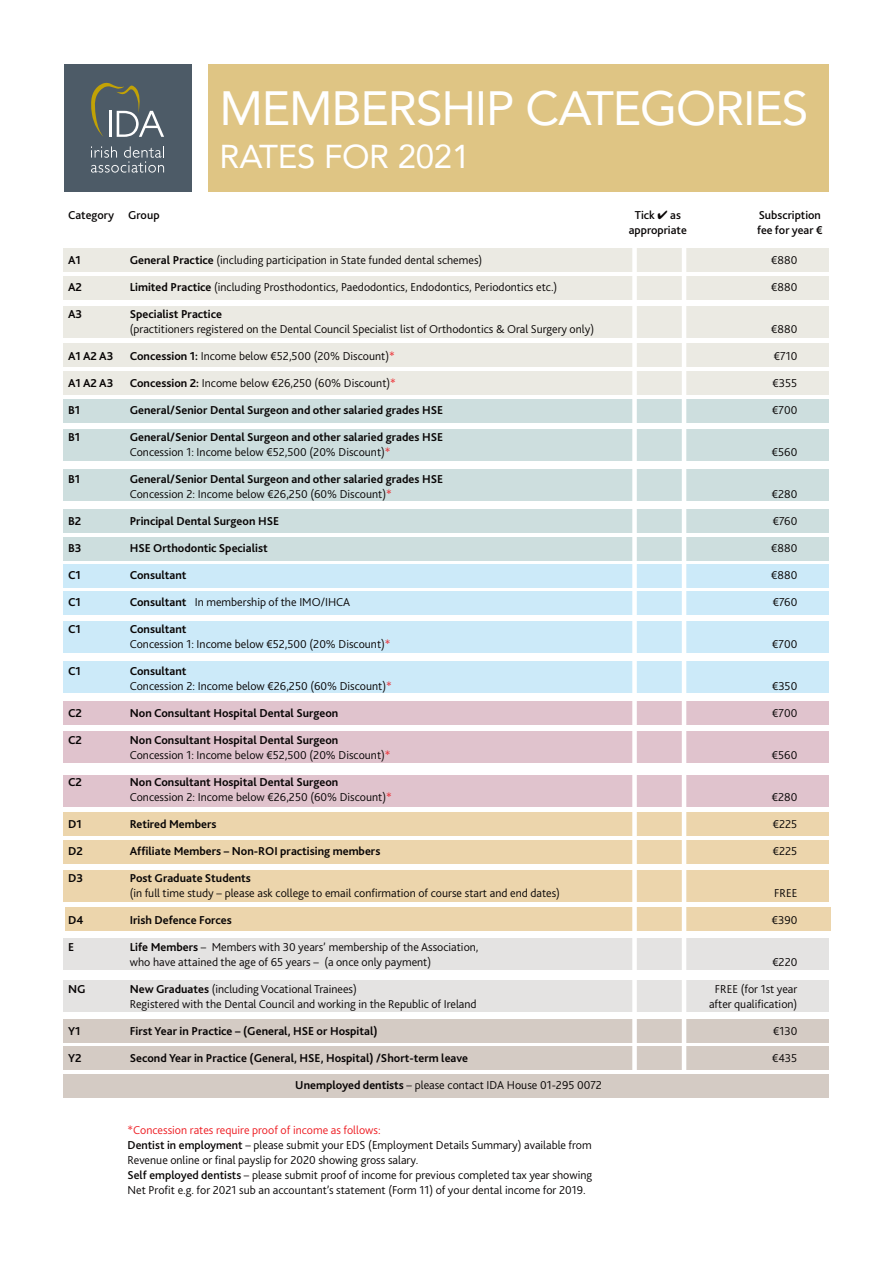
<style>
.page{position:relative;width:893px;height:1263px;background:#fff}
.page>*{position:absolute;margin:0;border:0;box-sizing:border-box;transform-origin:0 0}
.t1{font:48px "Avenir";letter-spacing:-.025em;color:#fff}
.t2{font:33px "Avenir";letter-spacing:-.01em;color:#fff}
.t3{font:300 12px/15px "Bliss 2";color:#080505}
.t4{font:700 12px "Bliss 2";color:#080505}
.t5{font:500 12px "Bliss 2";color:#080505}
.t6{font:300 12px "Bliss 2";color:#ee1d23}
.s1{font-weight:700}
.s2{color:#ee1d23}
.s3{font-weight:500}
</style>
<div class="page">
<div style="left:64px;top:248px;width:765px;height:23px;background:#ebeae3"></div>
<div style="left:64px;top:277px;width:765px;height:23px;background:#ebeae3"></div>
<div style="left:64px;top:306px;width:765px;height:32px;background:#ebeae3"></div>
<div style="left:64px;top:343px;width:765px;height:24px;background:#ebeae3"></div>
<div style="left:64px;top:371px;width:765px;height:24px;background:#ebeae3"></div>
<div style="left:64px;top:399px;width:765px;height:24px;background:#cddede"></div>
<div style="left:64px;top:429px;width:765px;height:32px;background:#cddede"></div>
<div style="left:64px;top:469px;width:765px;height:32px;background:#cddede"></div>
<div style="left:64px;top:509px;width:765px;height:24px;background:#cddede"></div>
<div style="left:64px;top:537px;width:765px;height:23px;background:#cddede"></div>
<div style="left:64px;top:565px;width:765px;height:23px;background:#cceaf9"></div>
<div style="left:64px;top:591px;width:765px;height:24px;background:#cceaf9"></div>
<div style="left:64px;top:621px;width:765px;height:32px;background:#cceaf9"></div>
<div style="left:64px;top:661px;width:765px;height:32px;background:#cceaf9"></div>
<div style="left:64px;top:702px;width:765px;height:23px;background:#e0c3cd"></div>
<div style="left:64px;top:731px;width:765px;height:32px;background:#e0c3cd"></div>
<div style="left:64px;top:775px;width:765px;height:31px;background:#e0c3cd"></div>
<div style="left:64px;top:812px;width:765px;height:23px;background:#ecd5ac"></div>
<div style="left:64px;top:840px;width:765px;height:23px;background:#ecd5ac"></div>
<div style="left:64px;top:870px;width:765px;height:32px;background:#ecd5ac"></div>
<div style="left:65px;top:907px;width:766px;height:23px;background:#ecd5ac"></div>
<div style="left:64px;top:938px;width:765px;height:32px;background:#e4e3e2"></div>
<div style="left:64px;top:980px;width:765px;height:32px;background:#e4e3e2"></div>
<div style="left:64px;top:1019px;width:765px;height:23px;background:#d4cbc4"></div>
<div style="left:64px;top:1046px;width:765px;height:24px;background:#d4cbc4"></div>
<div style="left:64px;top:1074px;width:765px;height:23px;background:#d4cbc4"></div>
<div style="left:209px;top:64px;width:620px;height:127px;background:#dfc584"></div>
<div style="left:64px;top:64px;width:127px;height:127px;background:#4d5b67"></div>
<svg style="left:91px;top:83px;width:73px;height:54px"></svg>
<svg style="left:91px;top:146px;width:73px;height:27px"></svg>
<div style="left:632px;top:238px;width:5px;height:834px;background:#fff"></div>
<hr style="left:682px;top:238px;width:4px;height:834px;background:#fff">
<p class="t1" style="left:220px;top:77px;width:590px">MEMBERSHIP CATEGORIES</p>
<p class="t2" style="left:220px;top:134px;width:252px">RATES FOR 2021</p>
<p class="t5" style="left:68px;top:210px;width:93px">Category Group</p>
<p class="t5" style="left:635px;top:210px;width:48px">Tick ✔ as</p>
<p class="t5" style="left:759px;top:210px;width:64px">Subscription</p>
<p class="t5" style="left:629px;top:225px;width:59px">appropriate</p>
<p class="t5" style="left:757px;top:225px;width:67px">fee for year €</p>
<p class="t4" style="left:68px;top:255px;width:14px">A1</p>
<p class="t3" style="left:130px;top:253px;width:354px"><span class="s1">General Practice</span> (including participation in State funded dental schemes)</p>
<p class="t3" style="left:771px;top:253px;width:28px">€880</p>
<p class="t4" style="left:68px;top:282px;width:15px">A2</p>
<p class="t3" style="left:130px;top:280px;width:429px"><span class="s1">Limited Practice</span> (including Prosthodontics, Paedodontics, Endodontics, Periodontics etc.)</p>
<p class="t3" style="left:771px;top:280px;width:28px">€880</p>
<p class="t4" style="left:68px;top:309px;width:16px">A3</p>
<p class="t4" style="left:130px;top:309px;width:94px">Specialist Practice</p>
<p class="t3" style="left:130px;top:322px;width:466px">(practitioners registered on the Dental Council Specialist list of Orthodontics &amp; Oral Surgery only)</p>
<p class="t3" style="left:771px;top:322px;width:28px">€880</p>
<p class="t4" style="left:68px;top:351px;width:47px">A1 A2 A3</p>
<p class="t3" style="left:130px;top:349px;width:266px"><span class="s1">Concession 1:</span> Income below €52,500 (20% Discount)<span class="s2">*</span></p>
<p class="t3" style="left:774px;top:349px;width:25px">€710</p>
<p class="t4" style="left:68px;top:378px;width:47px">A1 A2 A3</p>
<p class="t3" style="left:130px;top:376px;width:268px"><span class="s1">Concession 2:</span> Income below €26,250 (60% Discount)<span class="s2">*</span></p>
<p class="t3" style="left:773px;top:376px;width:26px">€355</p>
<p class="t4" style="left:68px;top:405px;width:14px">B1</p>
<p class="t4" style="left:130px;top:405px;width:315px">General/Senior Dental Surgeon and other salaried grades HSE</p>
<p class="t3" style="left:772px;top:403px;width:27px">€700</p>
<p class="t4" style="left:68px;top:432px;width:14px">B1</p>
<p class="t4" style="left:130px;top:432px;width:315px">General/Senior Dental Surgeon and other salaried grades HSE</p>
<p class="t3" style="left:130px;top:445px;width:262px">Concession 1: Income below €52,500 (20% Discount)<span class="s2">*</span></p>
<p class="t3" style="left:772px;top:445px;width:27px">€560</p>
<p class="t4" style="left:68px;top:474px;width:14px">B1</p>
<p class="t4" style="left:130px;top:474px;width:315px">General/Senior Dental Surgeon and other salaried grades HSE</p>
<p class="t3" style="left:130px;top:487px;width:264px">Concession 2: Income below €26,250 (60% Discount)<span class="s2">*</span></p>
<p class="t3" style="left:772px;top:487px;width:27px">€280</p>
<p class="t4" style="left:68px;top:516px;width:15px">B2</p>
<p class="t4" style="left:130px;top:516px;width:151px">Principal Dental Surgeon HSE</p>
<p class="t3" style="left:773px;top:514px;width:26px">€760</p>
<p class="t4" style="left:68px;top:543px;width:15px">B3</p>
<p class="t4" style="left:130px;top:543px;width:139px">HSE Orthodontic Specialist</p>
<p class="t3" style="left:771px;top:541px;width:28px">€880</p>
<p class="t4" style="left:68px;top:570px;width:14px">C1</p>
<p class="t4" style="left:130px;top:570px;width:58px">Consultant</p>
<p class="t3" style="left:771px;top:568px;width:28px">€880</p>
<p class="t4" style="left:68px;top:597px;width:14px">C1</p>
<p class="t3" style="left:130px;top:595px;width:222px"><span class="s1">Consultant</span> In membership of the IMO/IHCA</p>
<p class="t3" style="left:773px;top:595px;width:26px">€760</p>
<p class="t4" style="left:68px;top:624px;width:14px">C1</p>
<p class="t4" style="left:130px;top:624px;width:58px">Consultant</p>
<p class="t3" style="left:130px;top:637px;width:262px">Concession 1: Income below €52,500 (20% Discount)<span class="s2">*</span></p>
<p class="t3" style="left:772px;top:637px;width:27px">€700</p>
<p class="t4" style="left:68px;top:666px;width:14px">C1</p>
<p class="t4" style="left:130px;top:666px;width:58px">Consultant</p>
<p class="t3" style="left:130px;top:679px;width:264px">Concession 2: Income below €26,250 (60% Discount)<span class="s2">*</span></p>
<p class="t3" style="left:772px;top:679px;width:27px">€350</p>
<p class="t4" style="left:68px;top:708px;width:15px">C2</p>
<p class="t4" style="left:130px;top:708px;width:210px">Non Consultant Hospital Dental Surgeon</p>
<p class="t3" style="left:772px;top:706px;width:27px">€700</p>
<p class="t4" style="left:68px;top:735px;width:15px">C2</p>
<p class="t4" style="left:130px;top:735px;width:210px">Non Consultant Hospital Dental Surgeon</p>
<p class="t3" style="left:130px;top:748px;width:262px">Concession 1: Income below €52,500 (20% Discount)<span class="s2">*</span></p>
<p class="t3" style="left:772px;top:748px;width:27px">€560</p>
<p class="t4" style="left:68px;top:777px;width:15px">C2</p>
<p class="t4" style="left:130px;top:777px;width:210px">Non Consultant Hospital Dental Surgeon</p>
<p class="t3" style="left:130px;top:790px;width:264px">Concession 2: Income below €26,250 (60% Discount)<span class="s2">*</span></p>
<p class="t3" style="left:772px;top:790px;width:27px">€280</p>
<p class="t4" style="left:68px;top:819px;width:15px">D1</p>
<p class="t4" style="left:130px;top:819px;width:88px">Retired Members</p>
<p class="t3" style="left:773px;top:817px;width:26px">€225</p>
<p class="t4" style="left:68px;top:846px;width:16px">D2</p>
<p class="t4" style="left:130px;top:846px;width:252px">Affiliate Members – Non-ROI practising members</p>
<p class="t3" style="left:773px;top:844px;width:26px">€225</p>
<p class="t4" style="left:68px;top:873px;width:17px">D3</p>
<p class="t4" style="left:130px;top:873px;width:123px">Post Graduate Students</p>
<p class="t3" style="left:130px;top:886px;width:432px">(in full time study – please ask college to email confirmation of course start and end dates)</p>
<p class="t3" style="left:774px;top:886px;width:25px">FREE</p>
<p class="t4" style="left:68px;top:915px;width:17px">D4</p>
<p class="t4" style="left:130px;top:915px;width:103px">Irish Defence Forces</p>
<p class="t3" style="left:772px;top:913px;width:27px">€390</p>
<p class="t4" style="left:68px;top:942px;width:8px">E</p>
<p class="t3" style="left:130px;top:940px;width:350px"><span class="s1">Life Members</span> – Members with 30 years’ membership of the Association, who have attained the age of 65 years – (a once only payment)</p>
<p class="t3" style="left:772px;top:955px;width:26px">€220</p>
<p class="t4" style="left:68px;top:984px;width:19px">NG</p>
<p class="t3" style="left:130px;top:982px;width:229px"><span class="s1">New Graduates</span> (including Vocational Trainees)</p>
<p class="t3" style="left:715px;top:982px;width:84px">FREE (for 1st year</p>
<p class="t3" style="left:130px;top:997px;width:348px">Registered with the Dental Council and working in the Republic of Ireland</p>
<p class="t3" style="left:709px;top:997px;width:90px">after qualification)</p>
<p class="t4" style="left:68px;top:1026px;width:14px">Y1</p>
<p class="t4" style="left:130px;top:1026px;width:249px">First Year in Practice – (General, HSE or Hospital)</p>
<p class="t3" style="left:773px;top:1024px;width:26px">€130</p>
<p class="t4" style="left:68px;top:1053px;width:15px">Y2</p>
<p class="t4" style="left:130px;top:1053px;width:340px">Second Year in Practice (General, HSE, Hospital) /Short-term leave</p>
<p class="t3" style="left:772px;top:1051px;width:27px">€435</p>
<p class="t3" style="left:295px;top:1078px;width:308px"><span class="s1">Unemployed dentists</span> – please contact IDA House 01-295 0072</p>
<p class="t6" style="left:128px;top:1125px;width:255px">*Concession rates require proof of income as follows:</p>
<p class="t3" style="left:128px;top:1138px;width:466px"><span class="s3">Dentist in employment</span> – please submit your EDS (Employment Details Summary) available from<br>Revenue online or final payslip for 2020 showing gross salary.</p>
<p class="t3" style="left:128px;top:1168px;width:466px"><span class="s3">Self employed dentists</span> – please submit proof of income for previous completed tax year showing<br>Net Profit e.g. for 2021 sub an accountant’s statement (Form 11) of your dental income for 2019.</p>
</div>
